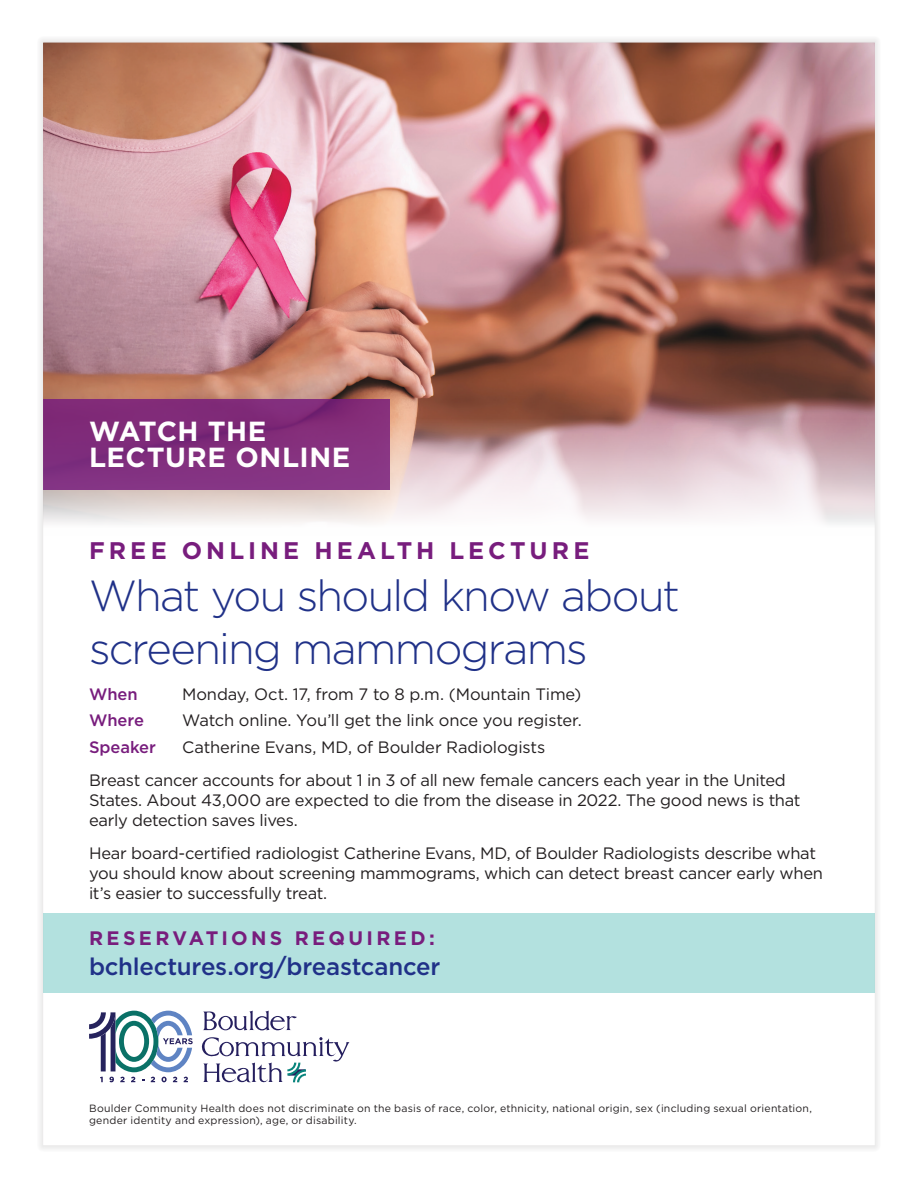
<style>
.page{position:relative;width:918px;height:1188px;background:#fff}
.page>*{position:absolute;margin:0;border:0;box-sizing:border-box;transform-origin:0 0}
.t1{font:300 43.5px/52.2px "Gotham";letter-spacing:-.04em;color:#203188}
.t2{font:700 27.6px/25.7px "Gotham";letter-spacing:.015em;color:#fff}
.t3{font:500 24px "Gotham";letter-spacing:-.01em;color:#203188}
.t4{font:700 24px "Gotham";letter-spacing:.17em;color:#781d7d}
.t5{font:700 19.5px "Gotham";letter-spacing:.175em;color:#781d7d}
.t6{font:16.5px/19.8px "Gotham";letter-spacing:-.015em;color:#231f20}
.t7{font:500 16.5px "Gotham";letter-spacing:-.005em;color:#781d7d}
.t8{font:10.5px/12.6px "Gotham";letter-spacing:.02em;color:#231f20}
</style>
<div class="page">
<div style="left:0;top:0;width:918px;height:1188px;background:#231f20;opacity:.2"></div>
<h2 class="t2" style="left:89px;top:419px;width:263px">WATCH THE<br>LECTURE ONLINE</h2>
<h3 class="t4" style="left:89px;top:535px;width:502px">FREE ONLINE HEALTH LECTURE</h3>
<h1 class="t1" style="left:89px;top:569px;width:592px">What you should know about screening mammograms</h1>
<p class="t7" style="left:89px;top:683px;width:50px">When</p>
<p class="t6" style="left:182px;top:684px;width:401px">Monday, Oct. 17, from 7 to 8 p.m. (Mountain Time)</p>
<p class="t7" style="left:89px;top:710px;width:56px">Where</p>
<p class="t6" style="left:182px;top:710px;width:401px">Watch online. You’ll get the link once you register.</p>
<p class="t7" style="left:89px;top:736px;width:68px">Speaker</p>
<p class="t6" style="left:89px;top:730px;width:698px;line-height:33.3px;text-indent:93px">Catherine Evans, MD, of Boulder Radiologists<br>Breast cancer accounts for about 1 in 3 of all new female cancers each year in the United</p>
<p class="t6" style="left:89px;top:790px;width:713px">States. About 43,000 are expected to die from the disease in 2022. The good news is that early detection saves lives.</p>
<p class="t6" style="left:89px;top:843px;width:735px">Hear board-certified radiologist Catherine Evans, MD, of Boulder Radiologists describe what you should know about screening mammograms, which can detect breast cancer early when it’s easier to successfully treat.</p>
<p class="t5" style="left:89px;top:925px;width:347px">RESERVATIONS REQUIRED:</p>
<h3 class="t3" style="left:89px;top:950px;width:353px">bchlectures.org/breastcancer</h3>
<p class="t8" style="left:89px;top:1102px;width:724px">Boulder Community Health does not discriminate on the basis of race, color, ethnicity, national origin, sex (including sexual orientation, gender identity and expression), age, or disability.</p>
</div>
